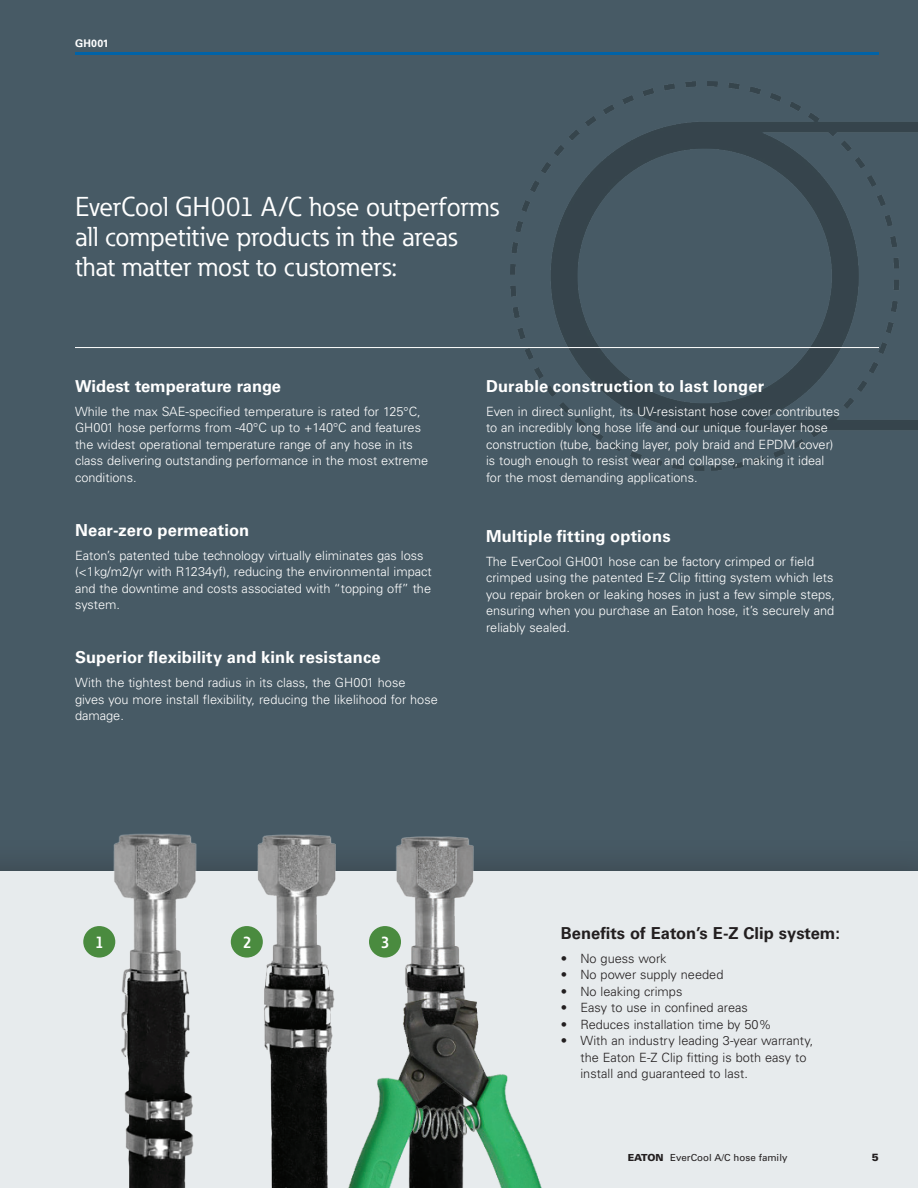
<style>
.page{position:relative;width:918px;height:1188px;background:#475a65}
.page>*{position:absolute;margin:0;border:0;box-sizing:border-box;transform-origin:0 0}
.t1{font:27px/30px "Eaton";color:#fff}
.t2{font:700 16.5px "Univers LT Std";letter-spacing:.01em;color:#fff}
.t3{font:700 16.5px "Univers LT Std";color:#231f20}
.t4{font:700 16.5px "Eaton";color:#fff}
.t5{font:300 12.75px/16.5px "Univers LT Std";color:#fff}
.t6{font:300 12.75px/16.5px "Univers LT Std";color:#231f20}
.t7{font:700 10.5px "Univers LT Std";letter-spacing:.02em;color:#fff}
.t8{font:900 10.5px "Univers LT Std";color:#231f20}
.t9{font:9.75px "Univers LT Std";color:#231f20}
.s1{font-weight:900}
</style>
<div class="page">
<div style="left:0;top:838px;width:918px;height:350px;background:#455661"></div>
<div style="left:0;top:871px;width:918px;height:317px;background:#e7ebed"></div>
<hr style="left:75px;top:52px;width:804px;height:3px;background:#0163a7">
<img style="left:511px;top:82px;width:407px;height:388px">
<hr style="left:75px;top:347px;width:804px;height:1px;background:#fff">
<img style="left:254px;top:834px;width:82px;height:354px">
<img style="left:103px;top:833px;width:94px;height:355px">
<img style="left:348px;top:836px;width:194px;height:352px">
<div style="left:83px;top:926px;width:32px;height:32px;background:#4a8b3f;border-radius:50%"></div>
<div style="left:231px;top:926px;width:32px;height:32px;background:#4a8b3f;border-radius:50%"></div>
<div style="left:369px;top:926px;width:32px;height:32px;background:#4a8b3f;border-radius:50%"></div>
<p class="t7" style="left:75px;top:37px;width:35px">GH001</p>
<h1 class="t1" style="left:75px;top:192px;width:426px">EverCool GH001 A/C hose outperforms all competitive products in the areas that matter most to customers:</h1>
<p class="t2" style="left:75px;top:376px;width:208px">Widest temperature range</p>
<p class="t5" style="left:75px;top:403px;width:355px">While the max SAE-specified temperature is rated for 125°C, GH001 hose performs from -40°C up to +140°C and features the widest operational temperature range of any hose in its class delivering outstanding performance in the most extreme conditions.</p>
<p class="t2" style="left:75px;top:520px;width:176px">Near-zero permeation</p>
<p class="t5" style="left:75px;top:547px;width:358px">Eaton’s patented tube technology virtually eliminates gas loss (&lt;1kg/m2/yr with R1234yf), reducing the environmental impact and the downtime and costs associated with “topping off” the system.</p>
<p class="t2" style="left:75px;top:648px;width:307px">Superior flexibility and kink resistance</p>
<p class="t5" style="left:75px;top:674px;width:364px">With the tightest bend radius in its class, the GH001 hose gives you more install flexibility, reducing the likelihood for hose damage.</p>
<p class="t2" style="left:486px;top:376px;width:280px">Durable construction to last longer</p>
<p class="t5" style="left:486px;top:403px;width:355px">Even in direct sunlight, its UV-resistant hose cover contributes to an incredibly long hose life and our unique four-layer hose construction (tube, backing layer, poly braid and EPDM cover) is tough enough to resist wear and collapse, making it ideal for the most demanding applications.</p>
<p class="t2" style="left:486px;top:526px;width:186px">Multiple fitting options</p>
<p class="t5" style="left:486px;top:553px;width:351px">The EverCool GH001 hose can be factory crimped or field crimped using the patented E-Z Clip fitting system which lets you repair broken or leaking hoses in just a few simple steps, ensuring when you purchase an Eaton hose, it’s securely and reliably sealed.</p>
<p class="t4" style="left:95px;top:932px;width:11px">1</p>
<p class="t4" style="left:243px;top:932px;width:11px">2</p>
<p class="t4" style="left:381px;top:932px;width:11px">3</p>
<p class="t3" style="left:561px;top:923px;width:281px">Benefits of Eaton’s E-Z Clip system:</p>
<p class="t6" style="left:561px;top:950px;width:107px">• No guess work</p>
<p class="t6" style="left:561px;top:966px;width:164px">• No power supply needed</p>
<p class="t6" style="left:561px;top:983px;width:123px">• No leaking crimps</p>
<p class="t6" style="left:561px;top:999px;width:189px">• Easy to use in confined areas</p>
<p class="t6" style="left:561px;top:1016px;width:212px">• Reduces installation time by 50%</p>
<p class="t6" style="left:580px;top:1032px;width:234px;text-indent:-19px">• With an industry leading 3-year warranty, the Eaton E-Z Clip fitting is both easy to install and guaranteed to last.</p>
<p class="t9" style="left:628px;top:1152px;width:161px"><span class="s1">EATON</span> EverCool A/C hose family</p>
<p class="t8" style="left:872px;top:1151px;width:9px">5</p>
</div>
